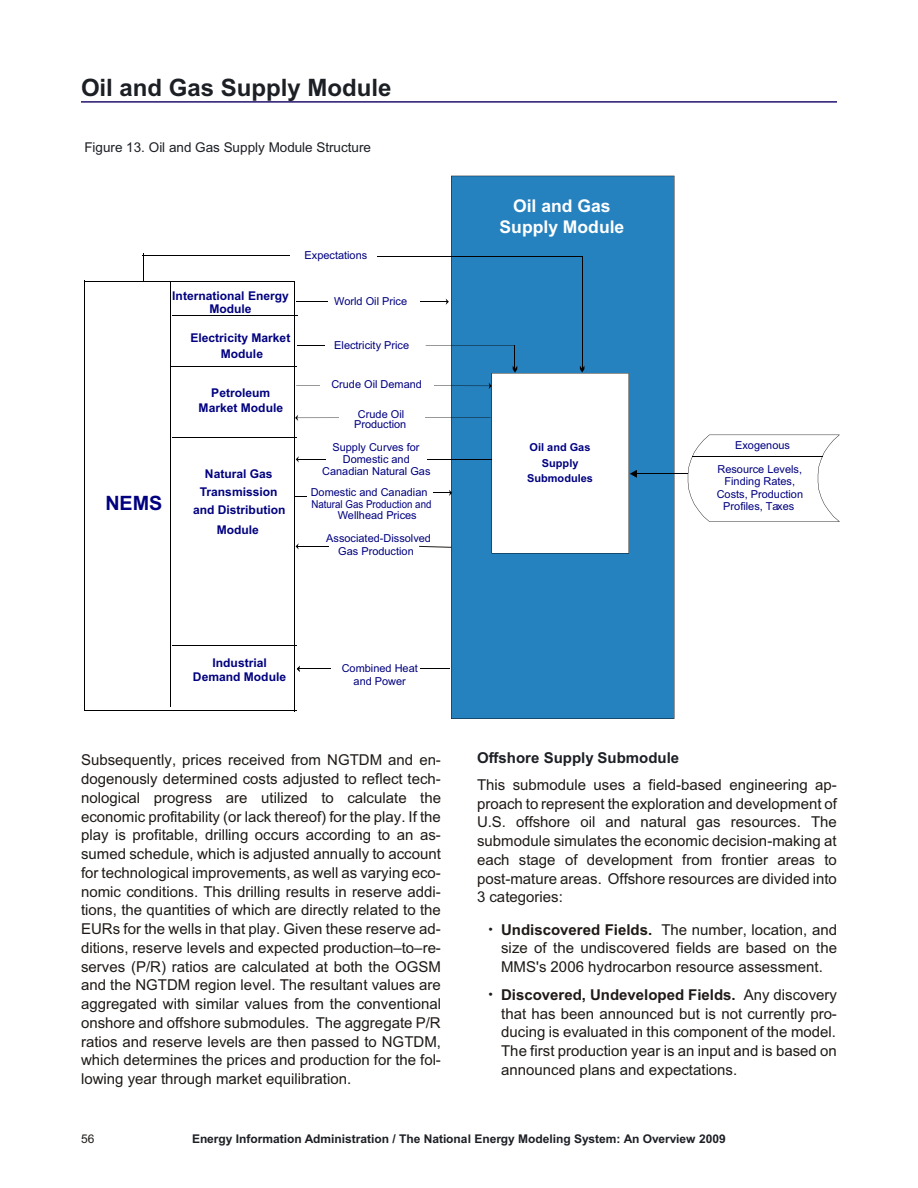
<style>
.page{position:relative;width:918px;height:1188px;background:#fff}
.page>*{position:absolute;margin:0;border:0;box-sizing:border-box;transform-origin:0 0}
.t1{font:700 24px "Arial";color:#1c1f24}
.t2{font:700 19.8px "Arial";color:#000080}
.t3{font:700 17.55px/21px "Arial";color:#fff;text-align:center}
.t4{font:15px/18.8px "Arial";color:#1f1a17;text-align:justify}
.t5{font:700 15px "Arial";color:#1c1f24}
.t6{font:13.5px "Arial";letter-spacing:-.005em;color:#1c1f24}
.t7{font:700 12px/18px "Arial";color:#000080;text-align:center}
.t8{font:700 12px "Arial";color:#1c1f24}
.t9{font:12px "Arial";color:#1f1a17}
.t10{font:10.95px/12.6px "Arial";color:#000080;text-align:center}
.t11{font:700 10.95px/15.9px "Arial";color:#000080;text-align:center}
.t12{font:10.95px "Arial";color:#000080;scale:.89 1}
.s1{font-family:"Century Schoolbook";font-size:15.15px}
.s2{font-weight:700}
</style>
<div class="page">
<hr style="left:81px;top:101px;width:756px;height:2px;background:#291770">
<div style="left:451px;top:176px;width:223px;height:542px;background:#2682bf"></div>
<hr style="left:451px;top:176px;width:1px;height:542px;background:#000">
<hr style="left:451px;top:176px;width:223px;height:1px;background:#000">
<hr style="left:674px;top:176px;width:1px;height:542px;background:#000">
<hr style="left:451px;top:718px;width:223px;height:1px;background:#000">
<hr style="left:636px;top:474px;width:52px;height:1px;background:#000">
<svg style="left:630px;top:470px;width:7px;height:8px"></svg>
<div style="left:492px;top:373px;width:137px;height:180px;background:#fff"></div>
<hr style="left:492px;top:373px;width:1px;height:180px;background:#000">
<hr style="left:492px;top:373px;width:137px;height:1px;background:#000">
<hr style="left:629px;top:373px;width:1px;height:180px;background:#000">
<hr style="left:492px;top:553px;width:137px;height:1px;background:#000">
<hr style="left:172px;top:438px;width:125px;height:1px;background:#000">
<svg style="left:688px;top:435px;width:151px;height:87px"></svg>
<hr style="left:693px;top:456px;width:130px;height:1px;background:#000">
<hr style="left:171px;top:366px;width:126px;height:1px;background:#000">
<hr style="left:172px;top:645px;width:125px;height:1px;background:#000">
<svg style="left:297px;top:345px;width:28px;height:1px"></svg>
<svg style="left:426px;top:345px;width:91px;height:29px"></svg>
<hr style="left:298px;top:459px;width:194px;height:1px;background:#000">
<svg style="left:296px;top:456px;width:3px;height:7px"></svg>
<div style="left:326px;top:451px;width:101px;height:17px;background:#fff"></div>
<hr style="left:297px;top:417px;width:194px;height:1px;background:#000">
<div style="left:340px;top:409px;width:85px;height:17px;background:#fff"></div>
<svg style="left:296px;top:383px;width:196px;height:6px"></svg>
<div style="left:320px;top:378px;width:113px;height:18px;background:#fff"></div>
<hr style="left:299px;top:669px;width:31px;height:1px;background:#000">
<svg style="left:433px;top:490px;width:19px;height:6px"></svg>
<hr style="left:170px;top:282px;width:1px;height:425px;background:#000">
<hr style="left:84px;top:281px;width:1px;height:430px;background:#000">
<hr style="left:172px;top:315px;width:125px;height:1px;background:#000">
<hr style="left:85px;top:710px;width:212px;height:1px;background:#000">
<hr style="left:295px;top:281px;width:1px;height:431px;background:#000">
<hr style="left:84px;top:282px;width:210px;height:1px;background:#000">
<hr style="left:297px;top:301px;width:31px;height:1px;background:#000">
<svg style="left:420px;top:299px;width:29px;height:6px"></svg>
<svg style="left:143px;top:254px;width:1px;height:27px"></svg>
<hr style="left:143px;top:255px;width:147px;height:1px;background:#000">
<hr style="left:377px;top:256px;width:206px;height:1px;background:#000">
<hr style="left:582px;top:257px;width:1px;height:112px;background:#000">
<svg style="left:580px;top:366px;width:4px;height:7px"></svg>
<svg style="left:297px;top:666px;width:3px;height:6px"></svg>
<hr style="left:298px;top:546px;width:31px;height:1px;background:#000">
<svg style="left:296px;top:543px;width:3px;height:7px"></svg>
<svg style="left:419px;top:546px;width:33px;height:2px"></svg>
<h1 class="t1" style="left:81px;top:79px;width:312px">Oil and Gas Supply Module</h1>
<p class="t6" style="left:84px;top:142px;width:288px">Fig ure 13. Oil and Gas Sup ply Mod ule Structure</p>
<p class="t10" style="left:305px;top:250px;width:64px">Expectations</p>
<p class="t7" style="left:172px;top:290px;width:118px;line-height:13.5px">International Energy<br>Module</p>
<p class="t10" style="left:334px;top:296px;width:74px">World Oil Price</p>
<p class="t7" style="left:190px;top:331px;width:101px;line-height:15.6px">Electricity Market<br>Module</p>
<p class="t10" style="left:334px;top:340px;width:76px">Electricity Price</p>
<h2 class="t2" style="left:105px;top:495px;width:59px">NEMS</h2>
<p class="t7" style="left:199px;top:387px;width:86px;line-height:14.7px">Petroleum<br>Market Module</p>
<p class="t7" style="left:193px;top:466px;width:94px">Natural Gas<br>Transmission and Distribution</p>
<p class="t7" style="left:217px;top:522px;width:44px">Module</p>
<p class="t10" style="left:331px;top:379px;width:92px">Crude Oil Demand</p>
<p class="t10" style="left:354px;top:410px;width:54px;line-height:10.2px">Crude Oil<br>Production</p>
<p class="t10" style="left:322px;top:442px;width:110px;line-height:12px">Supply Curves for<br>Domestic and<br>Canadian Natural Gas</p>
<p class="t10" style="left:311px;top:486px;width:118px">Domestic and Canadian</p>
<p class="t12" style="left:311px;top:500px;width:136px">Natural Gas Production and</p>
<p class="t10" style="left:338px;top:510px;width:80px">Wellhead Prices</p>
<p class="t10" style="left:326px;top:533px;width:106px">Associated-Dissolved<br>Gas Production</p>
<p class="t7" style="left:193px;top:656px;width:95px;line-height:14.7px">Industrial<br>Demand Module</p>
<p class="t10" style="left:342px;top:663px;width:78px">Combined Heat and Power</p>
<p class="t3" style="left:500px;top:197px;width:126px">Oil and Gas<br>Supply Module</p>
<p class="t11" style="left:527px;top:440px;width:67px">Oil and Gas<br>Supply<br>Submodules</p>
<p class="t10" style="left:735px;top:440px;width:56px">Exogenous</p>
<p class="t10" style="left:717px;top:464px;width:88px">Resource Levels,<br>Finding Rates,<br>Costs, Production<br>Profiles, Taxes</p>
<p class="t4" style="left:81px;top:752px;width:362px">Sub se quently, prices re ceived from NGTDM and en - dog e nously de ter mined costs ad justed to re flect tech - no log i cal prog ress are uti lized to cal cu late the eco nomic prof it abil ity (or lack thereof) for the play. If the play is prof it able, drill ing oc curs ac cord ing to an as - sumed sched ule, which is ad justed an nu ally to ac count for tech no log i cal im prove ments, as well as vary ing eco - nomic con di tions. This drill ing re sults in re serve ad di - tions, the quan ti ties of which are di rectly re lated to the EURs for the wells in that play. Given these re serve ad - di tions, re serve lev els and ex pected pro duc tion–to–re - serves (P/R) ra tios are cal cu lated at both the OGSM and the NGTDM re gion level. The re sul tant val ues are ag gre gated with sim i lar val ues from the con ven tional on shore and off shore submodules. The ag gre gate P/R ra tios and re serve lev els are then passed to NGTDM, which de ter mines the prices and pro duc tion for the fol - low ing year through mar ket equil i bra tion.</p>
<p class="t5" style="left:477px;top:752px;width:204px">Off shore Sup ply Submodule</p>
<p class="t4" style="left:477px;top:777px;width:362px">This submodule uses a field-based en gi neer ing ap - proach to rep re sent the ex plo ra tion and de vel op ment of U.S. off shore oil and nat u ral gas re sources. The submodule sim u lates the eco nomic de ci sion-mak ing at each stage of de vel op ment from fron tier ar eas to post-ma ture ar eas. Off shore re sources are di vided into 3 cat e go ries:</p>
<p class="t4" style="left:501px;top:921px;width:337px;text-indent:-15px"><span class="s1">•</span> <span class="s2">Un dis cov ered Fields.</span> The num ber, lo ca tion, and size of the un dis cov ered fields are based on the MMS's 2006 hy dro car bon re source as sess ment.</p>
<p class="t4" style="left:501px;top:987px;width:337px;text-indent:-15px"><span class="s1">•</span> <span class="s2">Dis cov ered, Un de vel oped Fields.</span> Any dis cov ery that has been an nounced but is not cur rently pro - duc ing is eval u ated in this com po nent of the model.<br>The first pro duc tion year is an in put and is based on an nounced plans and ex pec ta tions.</p>
<p class="t9" style="left:81px;top:1134px;width:15px">56</p>
<p class="t8" style="left:192px;top:1134px;width:535px">Energy Information Administration / The National Energy Modeling System: An Overview 2009</p>
</div>
